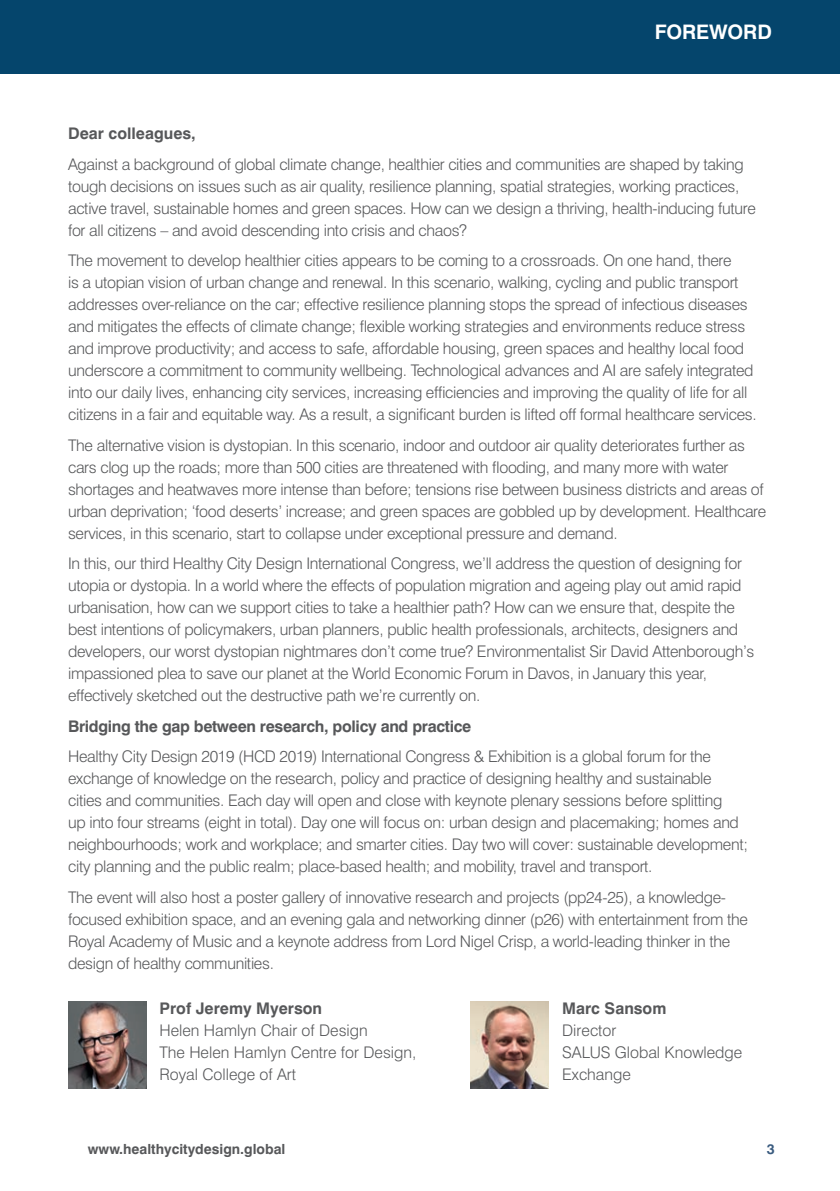
<style>
.page{position:relative;width:840px;height:1191px;background:#fff}
.page>*{position:absolute;margin:0;border:0;box-sizing:border-box;transform-origin:0 0}
.t1{font:700 20px "Swiss 721 BT";letter-spacing:-.01em;color:#fff}
.t2{font:300 16px/22px "Swiss 721 BT";letter-spacing:-.02em;color:#57585a}
.t3{font:300 16px/22px "Swiss 721 BT";color:#57585a}
.t4{font:700 14px "Swiss 721 BT";color:#57585a}
.t5{font:700 14px "Swiss 721 BT";color:#3b5c80}
.s1{font-weight:700}
</style>
<div class="page">
<div style="left:0;top:0;width:839px;height:73px;background:#05456c"></div>
<img style="left:68px;top:1001px;width:78px;height:88px">
<img style="left:470px;top:1001px;width:78px;height:88px">
<p class="t1" style="left:654px;top:19px;width:118px">FOREWORD</p>
<p class="t2" style="left:68px;top:118px;width:677px;line-height:30.6px"><span class="s1">Dear colleagues,<br></span>Against a background of global climate change, healthier cities and communities are shaped by taking</p>
<p class="t2" style="left:68px;top:175px;width:688px">tough decisions on issues such as air quality, resilience planning, spatial strategies, working practices, active travel, sustainable homes and green spaces. How can we design a thriving, health-inducing future for all citizens – and avoid descending into crisis and chaos?</p>
<p class="t2" style="left:68px;top:249px;width:689px">The movement to develop healthier cities appears to be coming to a crossroads. On one hand, there<br>is a utopian vision of urban change and renewal. In this scenario, walking, cycling and public transport addresses over-reliance on the car; effective resilience planning stops the spread of infectious diseases and mitigates the effects of climate change; flexible working strategies and environments reduce stress and improve productivity; and access to safe, affordable housing, green spaces and healthy local food underscore a commitment to community wellbeing. Technological advances and AI are safely integrated into our daily lives, enhancing city services, increasing efficiencies and improving the quality of life for all citizens in a fair and equitable way. As a result, a significant burden is lifted off formal healthcare services.</p>
<p class="t2" style="left:68px;top:434px;width:699px">The alternative vision is dystopian. In this scenario, indoor and outdoor air quality deteriorates further as cars clog up the roads; more than 500 cities are threatened with flooding, and many more with water shortages and heatwaves more intense than before; tensions rise between business districts and areas of urban deprivation; ‘food deserts’ increase; and green spaces are gobbled up by development. Healthcare services, in this scenario, start to collapse under exceptional pressure and demand.</p>
<p class="t2" style="left:68px;top:552px;width:687px">In this, our third Healthy City Design International Congress, we’ll address the question of designing for utopia or dystopia. In a world where the effects of population migration and ageing play out amid rapid urbanisation, how can we support cities to take a healthier path? How can we ensure that, despite the best intentions of policymakers, urban planners, public health professionals, architects, designers and developers, our worst dystopian nightmares don’t come true? Environmentalist Sir David Attenborough’s impassioned plea to save our planet at the World Economic Forum in Davos, in January this year, effectively sketched out the destructive path we’re currently on.</p>
<p class="t2" style="left:68px;top:710px;width:644px;line-height:30.4px"><span class="s1">Bridging the gap between research, policy and practice<br></span>Healthy City Design 2019 (HCD 2019) International Congress &amp; Exhibition is a global forum for the</p>
<p class="t2" style="left:68px;top:767px;width:681px">exchange of knowledge on the research, policy and practice of designing healthy and sustainable cities and communities. Each day will open and close with keynote plenary sessions before splitting<br>up into four streams (eight in total). Day one will focus on: urban design and placemaking; homes and neighbourhoods; work and workplace; and smarter cities. Day two will cover: sustainable development; city planning and the public realm; place-based health; and mobility, travel and transport.</p>
<p class="t2" style="left:68px;top:886px;width:681px">The event will also host a poster gallery of innovative research and projects (pp24-25), a knowledge&shy;focused exhibition space, and an evening gala and networking dinner (p26) with entertainment from the Royal Academy of Music and a keynote address from Lord Nigel Crisp, a world-leading thinker in the design of healthy communities.</p>
<p class="t3" style="left:159px;top:997px;width:258px"><span class="s1">Prof Jeremy Myerson<br></span>Helen Hamlyn Chair of Design<br>The Helen Hamlyn Centre for Design,<br>Royal College of Art</p>
<p class="t3" style="left:562px;top:997px;width:181px"><span class="s1">Marc Sansom<br></span>Director<br>SALUS Global Knowledge<br>Exchange</p>
<p class="t4" style="left:88px;top:1140px;width:199px">www.healthycitydesign.global</p>
<p class="t5" style="left:766px;top:1140px;width:9px">3</p>
</div>
